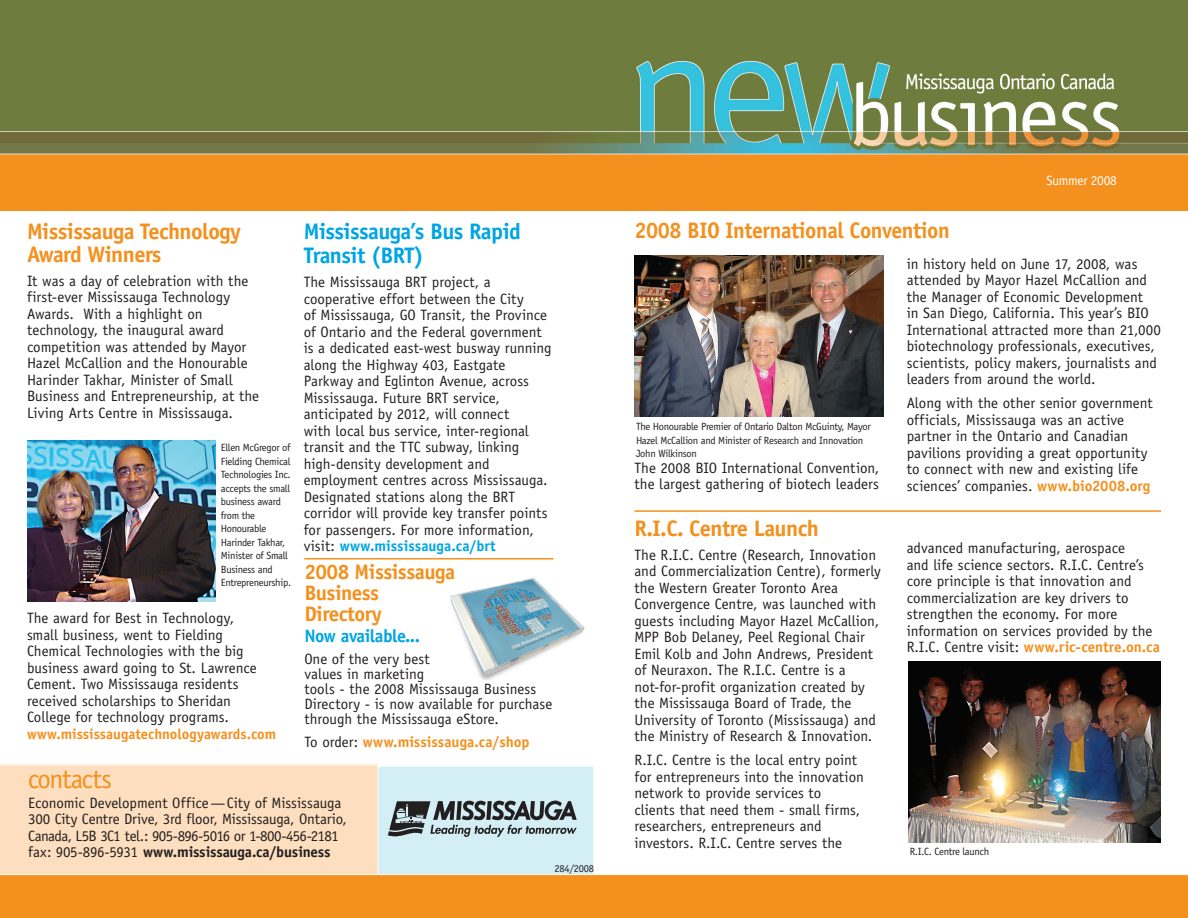
<style>
.page{position:relative;width:1188px;height:918px;background:#fff}
.page>*{position:absolute;margin:0;border:0;box-sizing:border-box;transform-origin:0 0}
.t1{font:27px "Officina Sans";letter-spacing:-.055em;color:#f4901d}
.t2{font:700 22.5px "Officina Sans";letter-spacing:-.025em;color:#f4901d}
.t3{font:700 22.5px/24px "Officina Sans";letter-spacing:-.025em;color:#00a5e3}
.t4{font:700 21px/21px "Officina Sans";letter-spacing:-.025em;color:#f4901d}
.t5{font:700 18px "Officina Sans";letter-spacing:-.025em;color:#00a5e3}
.t6{font:15px/16.5px "Officina Sans";color:#231f20}
.t7{font:700 15px "Officina Sans";color:#f4901d}
.t8{font:700 14.7px "Officina Sans";color:#f4901d}
.t9{font:13.5px "Officina Sans";letter-spacing:-.025em;color:#fff}
.t10{font:10.5px/13.5px "Officina Sans";letter-spacing:-.025em;color:#231f20}
.s1{font-weight:700;color:#00a5e3}
.s2{font-weight:700;color:#f4901d}
.s3{font-weight:400;color:#231f20}
.s4{font-weight:700}
</style>
<div class="page">
<svg style="left:0;top:0;width:1188px;height:155px"></svg>
<div style="left:378px;top:766px;width:215px;height:108px;background:#d3eef5"></div>
<div style="left:0;top:765px;width:378px;height:109px;background:#fddebe"></div>
<svg style="left:388px;top:801px;width:189px;height:36px"></svg>
<div style="left:0;top:155px;width:1188px;height:56px;background:#f4901d"></div>
<img style="left:634px;top:255px;width:250px;height:161px">
<div style="left:0;top:874px;width:1188px;height:44px;background:#f4901d"></div>
<hr style="left:634px;top:510px;width:527px;height:2px;background:#f4901d">
<img style="left:909px;top:662px;width:252px;height:180px">
<img style="left:27px;top:441px;width:188px;height:161px">
<img style="left:450px;top:578px;width:135px;height:102px">
<hr style="left:304px;top:558px;width:250px;height:2px;background:#f4901d">
<p class="t9" style="left:1047px;top:173px;width:72px">Summer 2008</p>
<h2 class="t2" style="left:27px;top:217px;width:216px">Mississauga Technology</h2>
<h2 class="t2" style="left:634px;top:217px;width:317px">2008 BIO International Convention</h2>
<h2 class="t2" style="left:27px;top:240px;width:136px">Award Winners</h2>
<p class="t6" style="left:27px;top:272px;width:234px">It was a day of celebration with the first-ever Mississauga Technology Awards. With a highlight on technology, the inaugural award competition was attended by Mayor Hazel McCallion and the Honourable Harinder Takhar, Minister of Small Business and Entrepreneurship, at the Living Arts Centre in Mississauga.</p>
<h2 class="t3" style="left:304px;top:219px;width:219px">Mississauga’s Bus Rapid<br>Transit (BRT)</h2>
<p class="t6" style="left:304px;top:274px;width:250px">The Mississauga BRT project, a cooperative effort between the City<br>of Mississauga, GO Transit, the Province of Ontario and the Federal government is a dedicated east-west busway running along the Highway 403, Eastgate Parkway and Eglinton Avenue, across Mississauga. Future BRT service, anticipated by 2012, will connect<br>with local bus service, inter-regional transit and the TTC subway, linking high-density development and employment centres across Mississauga.<br>Designated stations along the BRT corridor will provide key transfer points for passengers. For more information, visit: <span class="s1">www.mississauga.ca/brt</span></p>
<p class="t6" style="left:907px;top:255px;width:256px">in history held on June 17, 2008, was attended by Mayor Hazel McCallion and the Manager of Economic Development<br>in San Diego, California. This year’s BIO International attracted more than 21,000 biotechnology professionals, executives, scientists, policy makers, journalists and leaders from around the world.</p>
<p class="t6" style="left:907px;top:395px;width:248px">Along with the other senior government officials, Mississauga was an active partner in the Ontario and Canadian pavilions providing a great opportunity to connect with new and existing life sciences’ companies. <span class="s2">www.bio2008.org</span></p>
<p class="t10" style="left:636px;top:420px;width:236px">The Honourable Premier of Ontario Dalton McGuinty, Mayor<br>Hazel McCallion and Minister of Research and Innovation<br>John Wilkinson</p>
<p class="t10" style="left:221px;top:441px;width:236px">Ellen McGregor of<br>Fielding Chemical<br>Technologies Inc.<br>accepts the small<br>business award<br>from the<br>Honourable<br>Harinder Takhar,<br>Minister of Small<br>Business and<br>Entrepreneurship. <sup>2008</sup> <sup>Mississauga</sup></p>
<h3 class="t4" style="left:304px;top:582px;width:79px">Business<br>Directory</h3>
<p class="t5" style="left:304px;top:624px;width:117px">Now available...</p>
<p class="t6" style="left:304px;top:652px;width:250px;line-height:15px">One of the very best<br>values in marketing<br>tools - the 2008 Mississauga Business<br>Directory - is now available for purchase through the Mississauga eStore.</p>
<p class="t7" style="left:304px;top:732px;width:227px"><span class="s3">To order:</span> www.mississauga.ca/shop</p>
<p class="t6" style="left:634px;top:460px;width:246px">The 2008 BIO International Convention, the largest gathering of biotech leaders</p>
<h2 class="t2" style="left:634px;top:514px;width:186px">R.I.C. Centre Launch</h2>
<p class="t6" style="left:634px;top:546px;width:248px">The R.I.C. Centre (Research, Innovation and Commercialization Centre), formerly the Western Greater Toronto Area Convergence Centre, was launched with guests including Mayor Hazel McCallion, MPP Bob Delaney, Peel Regional Chair Emil Kolb and John Andrews, President of Neuraxon. The R.I.C. Centre is a not-for-profit organization created by the Mississauga Board of Trade, the University of Toronto (Mississauga) and the Ministry of Research &amp; Innovation.</p>
<p class="t6" style="left:634px;top:752px;width:231px">R.I.C. Centre is the local entry point for entrepreneurs into the innovation network to provide services to clients that need them - small firms, researchers, entrepreneurs and investors. R.I.C. Centre serves the</p>
<p class="t6" style="left:907px;top:540px;width:255px">advanced manufacturing, aerospace<br>and life science sectors. R.I.C. Centre’s core principle is that innovation and commercialization are key drivers to strengthen the economy. For more information on services provided by the R.I.C. Centre visit: <span class="s2">www.ric-centre.on.ca</span></p>
<p class="t6" style="left:27px;top:610px;width:231px">The award for Best in Technology, small business, went to Fielding Chemical Technologies with the big business award going to St. Lawrence Cement. Two Mississauga residents received scholarships to Sheridan College for technology programs.</p>
<p class="t8" style="left:27px;top:724px;width:251px">www.mississaugatechnologyawards.com</p>
<h1 class="t1" style="left:28px;top:763px;width:86px">contacts</h1>
<p class="t6" style="left:28px;top:794px;width:320px">Economic Development Office — City of Mississauga 300 City Centre Drive, 3rd floor, Mississauga, Ontario, Canada, L5B 3C1 tel.: 905-896-5016 or 1-800-456-2181 fax: 905-896-5931 <span class="s4">www.mississauga.ca/business</span></p>
<p class="t10" style="left:910px;top:844px;width:81px">R.I.C. Centre launch</p>
<p class="t10" style="left:555px;top:862px;width:41px">284/2008</p>
</div>
